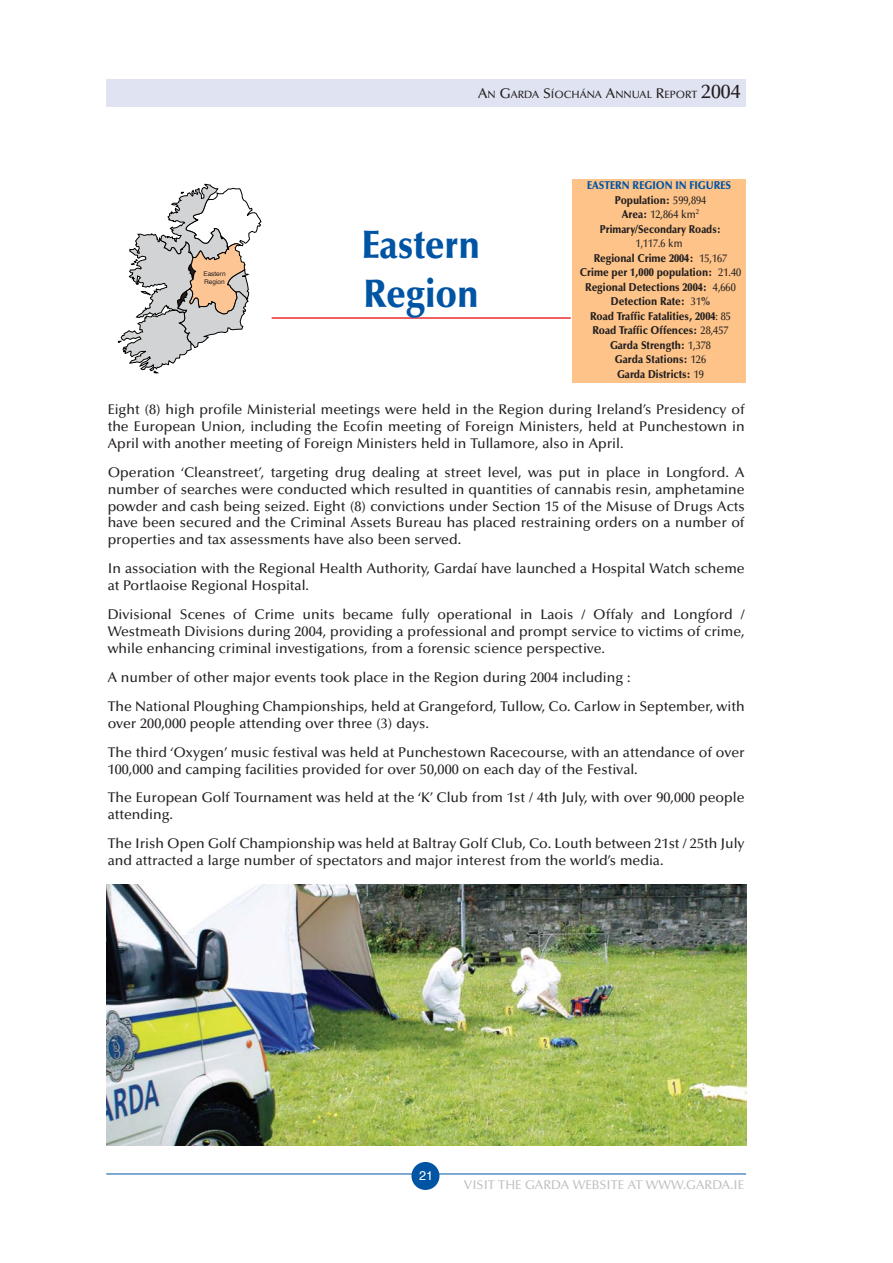
<style>
.page{position:relative;width:893px;height:1263px;background:#fff}
.page>*{position:absolute;margin:0;border:0;box-sizing:border-box;transform-origin:0 0}
.t1{font:900 39.45px/48.4px "Optima";color:#0054a4;scale:.9 1}
.t2{font:500 14.1px/17px "Optima";color:#231f20}
.t3{font:500 12.75px "Optima";color:#bec0c2}
.t4{font:12.75px "Helvetica";color:#fff}
.t5{font:900 11.25px/14.5px "Optima";color:#231f20;text-align:center;scale:.9 1}
.t6{font:500 10.65px "Optima";color:#231f20}
.t7{font:6.45px/7.9px "Helvetica";color:#231f20}
.s1{font-size:14.1px}
.s2{font-size:19.8px}
.s3{color:#0054a4}
.s4{font-weight:500}
</style>
<div class="page">
<hr style="left:106px;top:1174px;width:640px;height:1px;background:#0054a4">
<div style="left:411px;top:1162px;width:28px;height:28px;background:#0054a4;border-radius:50%"></div>
<div style="left:106px;top:79px;width:640px;height:28px;background:#e0e3f2"></div>
<hr style="left:271px;top:317px;width:299px;height:2px;background:#ed1e25">
<img style="left:106px;top:884px;width:640px;height:262px">
<svg style="left:118px;top:184px;width:143px;height:189px"></svg>
<div style="left:572px;top:179px;width:174px;height:204px;background:#fdc388"></div>
<p class="t7" style="left:203px;top:271px;width:24px">Eastern<br>Region</p>
<p class="t6" style="left:478px;top:90px;width:264px"><span class="s1">A</span>N <span class="s1">G</span>ARDA <span class="s1">S</span>ÍOCHÁNA <span class="s1">A</span>NNUAL <span class="s1">R</span>EPORT <span class="s2">2004</span></p>
<h1 class="t1" style="left:362px;top:225px;width:132px">Eastern<br>Region</h1>
<p class="t5" style="left:587px;top:179px;width:162px"><span class="s3">EASTERN REGION IN FIGURES<br></span>Population: <span class="s4">599,894<br></span>Area: <span class="s4">12,864 km</span><sup>2<br></sup>Primary/Secondary Roads:</p>
<p class="t5" style="left:580px;top:237px;width:181px"><span class="s4">1,117.6 km<br></span>Regional Crime 2004: <span class="s4">15,167<br></span>Crime per 1,000 population: <span class="s4">21.40<br></span>Regional Detections 2004: <span class="s4">4,660<br></span>Detection Rate: <span class="s4">31</span>%<br>Road Traffic Fatalities, 2004<span class="s4">: 85<br></span>Road Traffic Offences: <span class="s4">28,457<br></span>Garda Strength: <span class="s4">1,378<br></span>Garda Stations: <span class="s4">126<br></span>Garda Districts: <span class="s4">19</span></p>
<p class="t2" style="left:108px;top:402px;width:638px;text-align:justify">Eight (8) high profile Ministerial meetings were held in the Region during Ireland’s Presidency of the European Union, including the Ecofin meeting of Foreign Ministers, held at Punchestown in April with another meeting of Foreign Ministers held in Tullamore, also in April.</p>
<p class="t2" style="left:108px;top:465px;width:638px;text-align:justify">Operation ‘Cleanstreet’, targeting drug dealing at street level, was put in place in Longford. A number of searches were conducted which resulted in quantities of cannabis resin, amphetamine powder and cash being seized. Eight (8) convictions under Section 15 of the Misuse of Drugs Acts have been secured and the Criminal Assets Bureau has placed restraining orders on a number of properties and tax assessments have also been served.</p>
<p class="t2" style="left:108px;top:561px;width:638px">In association with the Regional Health Authority, Gardaí have launched a Hospital Watch scheme at Portlaoise Regional Hospital.</p>
<p class="t2" style="left:108px;top:607px;width:638px;text-align:justify">Divisional Scenes of Crime units became fully operational in Laois / Offaly and Longford / Westmeath Divisions during 2004, providing a professional and prompt service to victims of crime, while enhancing criminal investigations, from a forensic science perspective.</p>
<p class="t2" style="left:108px;top:664px;width:638px;line-height:29px">A number of other major events took place in the Region during 2004 including :<br>The National Ploughing Championships, held at Grangeford, Tullow, Co. Carlow in September, with</p>
<p class="t2" style="left:108px;top:710px;width:638px;line-height:29px">over 200,000 people attending over three (3) days.<br>The third ‘Oxygen’ music festival was held at Punchestown Racecourse, with an attendance of over</p>
<p class="t2" style="left:108px;top:756px;width:638px;line-height:29px">100,000 and camping facilities provided for over 50,000 on each day of the Festival.<br>The European Golf Tournament was held at the ‘K’ Club from 1st / 4th July, with over 90,000 people</p>
<p class="t2" style="left:108px;top:801px;width:638px;line-height:29px">attending.<br>The Irish Open Golf Championship was held at Baltray Golf Club, Co. Louth between 21st / 25th July</p>
<p class="t2" style="left:108px;top:853px;width:557px">and attracted a large number of spectators and major interest from the world’s media.</p>
<p class="t4" style="left:419px;top:1170px;width:16px">21</p>
<p class="t3" style="left:464px;top:1179px;width:282px">VISIT THE GARDA WEBSITE AT WWW.GARDA.IE</p>
</div>
